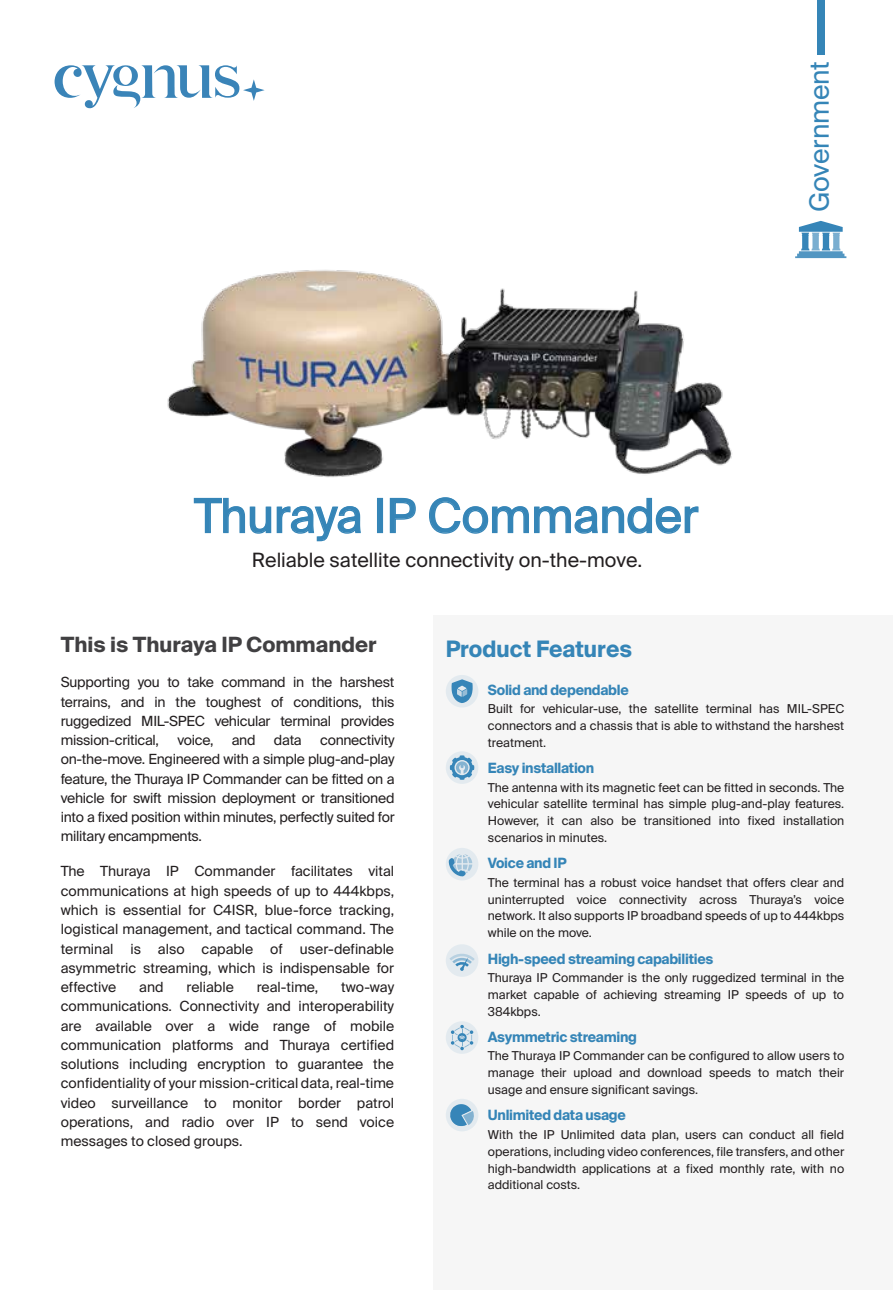
<style>
.page{position:relative;width:893px;height:1290px;background:#fff}
.page>*{position:absolute;margin:0;border:0;box-sizing:border-box;transform-origin:0 0}
.t1{font:46.73px "Suisse Intl";color:#3585b7}
.t2{font:26.6px "Suisse Intl";letter-spacing:-.01em;color:#3585b7}
.t3{font:700 22.75px "Suisse Intl";color:#3585b7;scale:.95 1}
.t4{font:700 21px "Suisse Intl";color:#414042}
.t5{font:19.78px "Suisse Intl";color:#231f20}
.t6{font:700 14.17px "Suisse Intl";letter-spacing:-.02em;color:#3585b7;scale:.95 1}
.t7{font:14px/19.2px "Suisse Intl";letter-spacing:-.01em;color:#231f20;text-align:justify}
.t8{font:12.25px/16.8px "Suisse Intl";color:#231f20;text-align:justify}
</style>
<div class="page">
<img style="left:167px;top:270px;width:565px;height:238px">
<svg style="left:193px;top:497px;width:169px;height:45px"></svg>
<div style="left:377px;top:498px;width:6px;height:35px;border:1px solid #3585b7"></div>
<svg style="left:389px;top:497px;width:27px;height:37px"></svg>
<svg style="left:428px;top:497px;width:271px;height:37px"></svg>
<div style="left:817px;top:0;width:7px;height:55px;background:#3585b7"></div>
<svg style="left:795px;top:221px;width:51px;height:37px"></svg>
<div style="left:434px;top:616px;width:459px;height:674px;background:#f6f6f6"></div>
<div style="left:446px;top:944px;width:32px;height:33px;background:#e3eaef;border-radius:50%"></div>
<svg style="left:449px;top:954px;width:26px;height:17px"></svg>
<div style="left:446px;top:1021px;width:32px;height:33px;background:#e3eaef;border-radius:50%"></div>
<svg style="left:451px;top:1025px;width:22px;height:25px"></svg>
<div style="left:446px;top:1099px;width:32px;height:32px;background:#e3eaef;border-radius:50%"></div>
<svg style="left:450px;top:1104px;width:24px;height:22px"></svg>
<div style="left:446px;top:848px;width:32px;height:32px;background:#e3eaef;border-radius:50%"></div>
<svg style="left:449px;top:854px;width:23px;height:22px"></svg>
<div style="left:446px;top:675px;width:32px;height:32px;background:#e3eaef;border-radius:50%"></div>
<svg style="left:451px;top:679px;width:22px;height:24px"></svg>
<div style="left:446px;top:751px;width:32px;height:33px;background:#e3eaef;border-radius:50%"></div>
<svg style="left:450px;top:755px;width:24px;height:25px"></svg>
<svg style="left:55px;top:65px;width:210px;height:44px"></svg>
<h2 class="t2" style="left:804px;top:212px;width:152px;rotate:-90deg">Government</h2>
<h1 class="t1" style="left:194px;top:489px;width:506px">Thuraya IP Commander</h1>
<h3 class="t5" style="left:252px;top:548px;width:392px">Reliable satellite connectivity on-the-move.</h3>
<h3 class="t4" style="left:61px;top:633px;width:317px">This is Thuraya IP Commander</h3>
<p class="t7" style="left:61px;top:673px;width:335px">Supporting you to take command in the harshest terrains, and in the toughest of conditions, this ruggedized MIL-SPEC vehicular terminal provides mission-critical,</p>
<p class="t7" style="left:61px;top:731px;width:335px;text-indent:259px">connectivity on-the-move. Engineered with a simple plug-and-play feature, the Thuraya IP Commander can be fitted on a vehicle for swift mission deployment or transitioned into a fixed position within minutes, perfectly suited for military encampments.</p>
<p class="t7" style="left:61px;top:862px;width:335px">The Thuraya IP Commander facilitates vital communications at high speeds of up to 444kbps, which is essential for C4ISR, blue-force tracking, logistical management, and tactical command. The terminal is also capable of user-definable asymmetric streaming, which is indispensable for effective</p>
<p class="t7" style="left:177px;top:731px;width:38px">voice,</p>
<p class="t7" style="left:232px;top:731px;width:25px">and</p>
<p class="t7" style="left:274px;top:731px;width:29px">data</p>
<p class="t7" style="left:139px;top:977px;width:26px">and</p>
<p class="t7" style="left:187px;top:977px;width:49px">reliable</p>
<p class="t7" style="left:257px;top:977px;width:63px">real-time,</p>
<p class="t7" style="left:61px;top:977px;width:335px;text-indent:280px">two-way communications. Connectivity and interoperability are available over a wide range of mobile communication platforms and Thuraya certified solutions including encryption to guarantee the confidentiality of your mission-critical data, real-time video surveillance to monitor border patrol operations, and radio over IP to send voice messages to closed groups.</p>
<h3 class="t3" style="left:446px;top:635px;width:198px">Product Features</h3>
<p class="t6" style="left:488px;top:681px;width:150px">Solid and dependable</p>
<p class="t8" style="left:488px;top:700px;width:358px">Built for vehicular-use, the satellite terminal has MIL-SPEC connectors and a chassis that is able to withstand the harshest treatment.</p>
<p class="t6" style="left:488px;top:760px;width:113px">Easy installation</p>
<p class="t8" style="left:488px;top:779px;width:358px">The antenna with its magnetic feet can be fitted in seconds. The vehicular satellite terminal has simple plug-and-play features.<br>However, it can also be transitioned into fixed installation scenarios in minutes.</p>
<p class="t6" style="left:488px;top:855px;width:84px">Voice and IP</p>
<p class="t8" style="left:488px;top:874px;width:358px">The terminal has a robust voice handset that offers clear and uninterrupted voice connectivity across Thuraya’s voice network. It also supports IP broadband speeds of up to 444kbps while on the move.</p>
<p class="t6" style="left:488px;top:950px;width:239px">High-speed streaming capabilities</p>
<p class="t8" style="left:488px;top:969px;width:358px">Thuraya IP Commander is the only ruggedized terminal in the market capable of achieving streaming IP speeds of up to 384kbps.</p>
<p class="t6" style="left:488px;top:1029px;width:158px">Asymmetric streaming</p>
<p class="t8" style="left:488px;top:1048px;width:358px">The Thuraya IP Commander can be configured to allow users to manage their upload and download speeds to match their usage and ensure significant savings.</p>
<p class="t6" style="left:488px;top:1107px;width:147px">Unlimited data usage</p>
<p class="t8" style="left:488px;top:1126px;width:358px">With the IP Unlimited data plan, users can conduct all field operations, including video conferences, file transfers, and other high-bandwidth applications at a fixed monthly rate, with no additional costs.</p>
</div>
